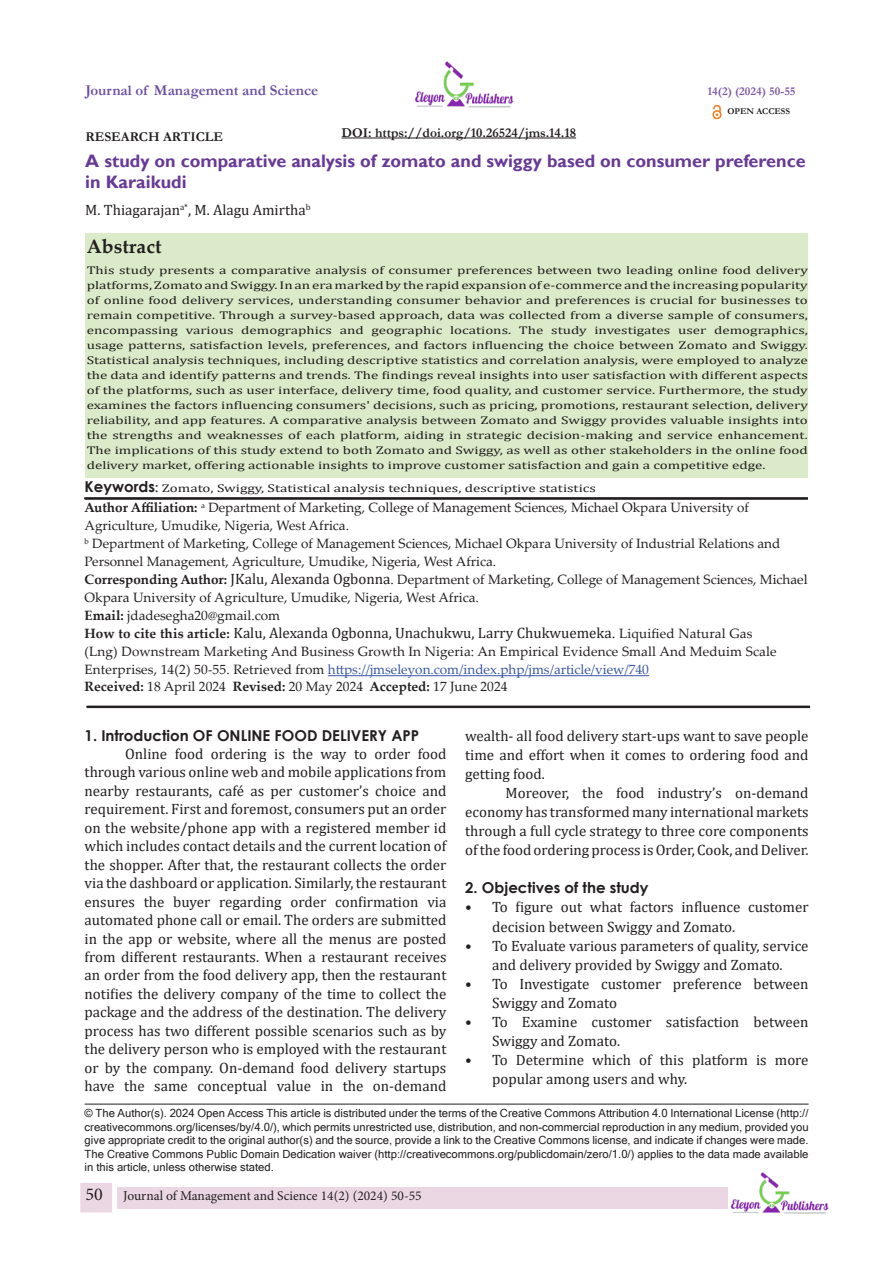
<style>
.page{position:relative;width:894px;height:1263px;background:#fff}
.page>*{position:absolute;margin:0;border:0;box-sizing:border-box;transform-origin:0 0}
.t1{font:700 19.5px "Palatino Linotype";color:#231f20}
.t2{font:700 18px/21.6px "Gill Sans";color:#673a96}
.t3{font:15px/18.5px "Cambria";color:#231f20}
.t4{font:700 15px "Century Gothic";color:#231f20}
.t5{font:700 15px "Garamond";color:#6b4ea0}
.t6{font:13.5px/18px "Palatino Linotype";color:#231f20}
.t7{font:700 13.5px "Garamond";color:#231f20}
.t8{font:13.5px "Minion Pro";color:#231f20}
.t9{font:700 12px "Garamond";color:#7d58a4}
.t10{font:11.25px/15px "Cambria";color:#231f20;text-align:justify;scale:1.33 1}
.t11{font:11.25px/13.5px "Microsoft Sans Serif";color:#231f20;text-align:justify}
.t12{font:700 9px "Garamond";color:#231f20}
.s1{font-family:"Century Gothic";font-weight:700;font-size:15px}
.s2{font-family:"Gill Sans";font-size:15px}
.s3{font-weight:700}
.s4{font-family:"Cambria";font-size:15px}
.s5{font-family:"Palatino Linotype";font-weight:700;font-size:13.5px}
.s6{font-family:"Palatino Linotype"}
.s7{font-family:"Palatino Linotype";font-size:13.5px}
.s8{color:#3a56a5}
.s9{font-size:18px}
</style>
<div class="page">
<div style="left:117px;top:1186px;width:610px;height:22px;background:#ebd7e4"></div>
<div style="left:76px;top:1178px;width:41px;height:38px;background:#ebd7e4;border:4px solid #fff"></div>
<img style="left:713px;top:1172px;width:116px;height:42px">
<img style="left:414px;top:62px;width:100px;height:46px">
<img style="left:712px;top:104px;width:10px;height:16px">
<hr style="left:85px;top:497px;width:722px;height:1px;background:#231f20">
<hr style="left:85px;top:498px;width:722px;height:1px;background:#231f20">
<hr style="left:85px;top:499px;width:722px;height:1px;background:#231f20">
<hr style="left:328px;top:675px;width:320px;height:1px;background:#3a56a5">
<div style="left:86px;top:234px;width:721px;height:244px;background:#dbebc9"></div>
<hr style="left:87px;top:706px;width:722px;height:1px;background:#231f20">
<hr style="left:87px;top:707px;width:722px;height:1px;background:#231f20">
<hr style="left:85px;top:1103px;width:723px;height:1px;background:#231f20">
<hr style="left:341px;top:138px;width:235px;height:1px;background:#231f20">
<p class="t5" style="left:85px;top:80px;width:234px">Journal of Management and Science</p>
<p class="t7" style="left:85px;top:128px;width:139px">RESEARCH ARTICLE</p>
<p class="t9" style="left:707px;top:83px;width:90px">14(2) (2024) 50-55</p>
<p class="t12" style="left:727px;top:105px;width:64px">OPEN ACCESS</p>
<p class="t2" style="left:85px;top:150px;width:721px">A study on comparative analysis of zomato and swiggy based on consumer preference in Karaikudi</p>
<p class="t3" style="left:85px;top:201px;width:227px">M. Thiagarajan<sup>a*</sup>, M. Alagu Amirtha<sup>b</sup></p>
<p class="t7" style="left:341px;top:123px;width:236px">DOI: https://doi.org/10.26524/jms.14.18</p>
<p class="t1" style="left:87px;top:233px;width:76px">Abstract</p>
<p class="t10" style="left:87px;top:262px;width:543px">This study presents a comparative analysis of consumer preferences between two leading online food delivery platforms, Zomato and Swiggy. In an era marked by the rapid expansion of e-commerce and the increasing popularity of online food delivery services, understanding consumer behavior and preferences is crucial for businesses to remain competitive. Through a survey-based approach, data was collected from a diverse sample of consumers, encompassing various demographics and geographic locations. The study investigates user demographics, usage patterns, satisfaction levels, preferences, and factors influencing the choice between Zomato and Swiggy.<br>Statistical analysis techniques, including descriptive statistics and correlation analysis, were employed to analyze the data and identify patterns and trends. The findings reveal insights into user satisfaction with different aspects of the platforms, such as user interface, delivery time, food quality, and customer service. Furthermore, the study examines the factors influencing consumers' decisions, such as pricing, promotions, restaurant selection, delivery reliability, and app features. A comparative analysis between Zomato and Swiggy provides valuable insights into the strengths and weaknesses of each platform, aiding in strategic decision-making and service enhancement.<br>The implications of this study extend to both Zomato and Swiggy, as well as other stakeholders in the online food delivery market, offering actionable insights to improve customer satisfaction and gain a competitive edge.</p>
<p class="t10" style="left:85px;top:481px;width:386px"><span class="s1">Keywords</span><span class="s2">:</span> Zomato, Swiggy, Statistical analysis techniques, descriptive statistics</p>
<p class="t6" style="left:85px;top:498px;width:665px"><span class="s3">Author Affiliation:</span> <sup>a</sup> Department of Marketing, College of Management Sciences, Michael Okpara University of</p>
<p class="t6" style="left:85px;top:516px;width:266px">Agriculture, Umudike, Nigeria, West Africa.</p>
<p class="t6" style="left:85px;top:534px;width:697px"><sup>b</sup> Department of Marketing, College of Management Sciences, Michael Okpara University of Industrial Relations and<br>Personnel Management, Agriculture, Umudike, Nigeria, West Africa.</p>
<p class="t6" style="left:85px;top:570px;width:724px"><span class="s3">Corresponding Author:</span> <span class="s4">JKalu, Alexanda Ogbonna</span>. Department of Marketing, College of Management Sciences, Michael<br>Okpara University of Agriculture, Umudike, Nigeria, West Africa.</p>
<p class="t6" style="left:85px;top:606px;width:197px"><span class="s3">Email:</span> jdadesegha20@gmail.com</p>
<p class="t3" style="left:85px;top:624px;width:669px"><span class="s5">How to cite this article:</span> Kalu, Alexanda Ogbonna, Unachukwu, Larry Chukwuemeka<span class="s6">.</span> <span class="s7">Liquified Natural Gas</span></p>
<p class="t6" style="left:85px;top:642px;width:693px">(Lng) Downstream Marketing And Business Growth In Nigeria: An Empirical Evidence Small And Meduim Scale<br>Enterprises, 14(2) 50-55. Retrieved from <span class="s8">https://jmseleyon.com/index.php/jms/article/view/740</span></p>
<p class="t6" style="left:85px;top:676px;width:424px"><span class="s3">Received:</span> 18 April 2024 <span class="s3">Revised:</span> 20 May 2024 <span class="s3">Accepted:</span> 17 June 2024</p>
<p class="t4" style="left:85px;top:723px;width:336px">1. Introduction OF ONLINE FOOD DELIVERY APP</p>
<p class="t3" style="left:85px;top:744px;width:363px;text-align:justify;text-indent:41px">Online food ordering is the way to order food through various online web and mobile applications from nearby restaurants, café as per customer’s choice and requirement. First and foremost, consumers put an order on the website/phone app with a registered member id which includes contact details and the current location of the shopper. After that, the restaurant collects the order via the dashboard or application. Similarly, the restaurant ensures the buyer regarding order confirmation via automated phone call or email. The orders are submitted in the app or website, where all the menus are posted from different restaurants. When a restaurant receives an order from the food delivery app, then the restaurant notifies the delivery company of the time to collect the package and the address of the destination. The delivery process has two different possible scenarios such as by the delivery person who is employed with the restaurant or by the company. On-demand food delivery startups have the same conceptual value in the on-demand</p>
<p class="t3" style="left:465px;top:726px;width:345px;line-height:19px;text-align:justify">wealth- all food delivery start-ups want to save people time and effort when it comes to ordering food and getting food.</p>
<p class="t3" style="left:465px;top:783px;width:345px;line-height:19px;text-align:justify;text-indent:40px">Moreover, the food industry’s on-demand economy has transformed many international markets through a full cycle strategy to three core components of the food ordering process is Order, Cook, and Deliver.</p>
<p class="t4" style="left:465px;top:876px;width:185px">2. Objectives of the study</p>
<p class="t3" style="left:492px;top:897px;width:318px;line-height:19px;text-indent:-27px">• To figure out what factors influence customer decision between Swiggy and Zomato.</p>
<p class="t3" style="left:465px;top:936px;width:345px;line-height:19px;text-align:center">• To Evaluate various parameters of quality, service and delivery provided by Swiggy and Zomato.</p>
<p class="t3" style="left:492px;top:974px;width:318px;line-height:19px;text-indent:-27px">• To Investigate customer preference between<br>Swiggy and Zomato</p>
<p class="t3" style="left:492px;top:1012px;width:318px;line-height:19px;text-indent:-27px">• To Examine customer satisfaction between<br>Swiggy and Zomato.</p>
<p class="t3" style="left:492px;top:1050px;width:318px;line-height:19px;text-indent:-27px">• To Determine which of this platform is more popular among users and why.</p>
<p class="t11" style="left:85px;top:1106px;width:725px">© The Author(s). 2024 Open Access This article is distributed under the terms of the Creative Commons Attribution 4.0 International License (http:// creativecommons.org/licenses/by/4.0/), which permits unrestricted use, distribution, and non-commercial reproduction in any medium, provided you give appropriate credit to the original author(s) and the source, provide a link to the Creative Commons license, and indicate if changes were made.<br>The Creative Commons Public Domain Dedication waiver (http://creativecommons.org/publicdomain/zero/1.0/) applies to the data made available in this article, unless otherwise stated.</p>
<p class="t8" style="left:85px;top:1186px;width:338px"><span class="s9">50</span> Journal of Management and Science 14(2) (2024) 50-55</p>
</div>
